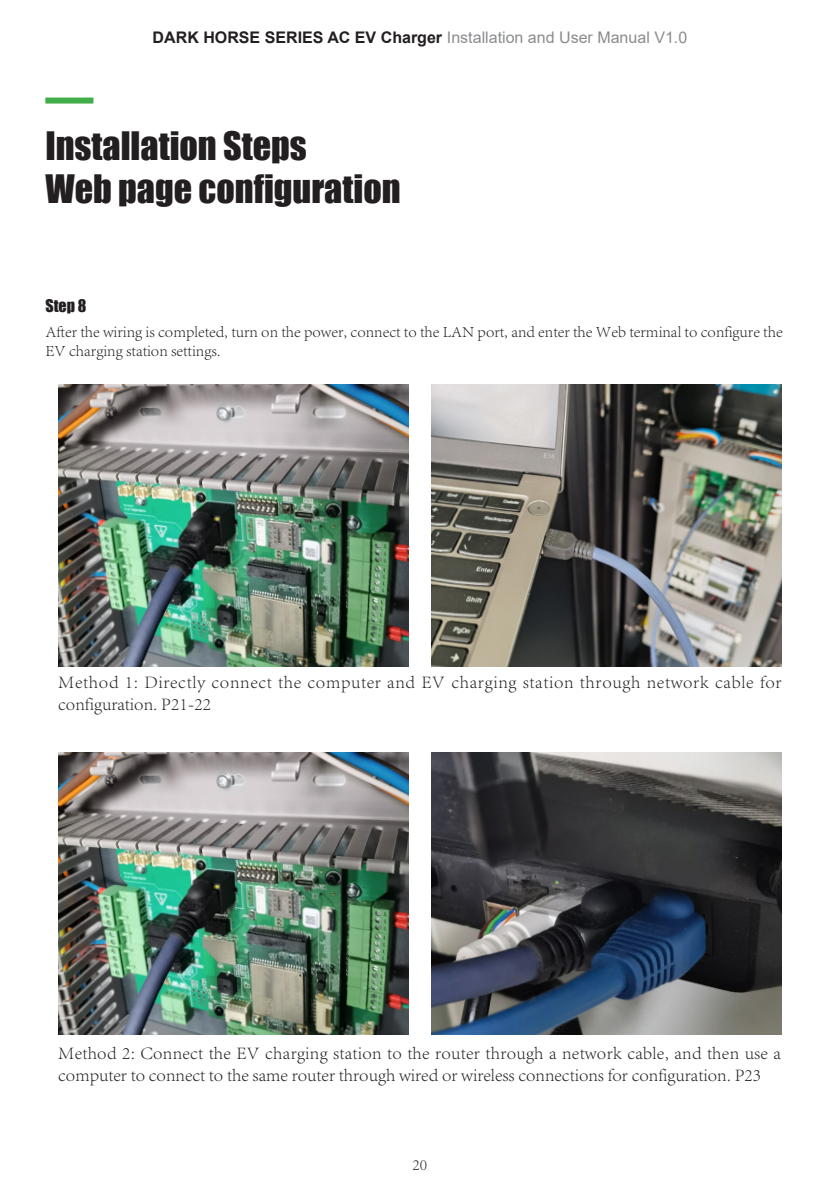
<style>
.page{position:relative;width:840px;height:1191px;background:#fff}
.page>*{position:absolute;margin:0;border:0;box-sizing:border-box;transform-origin:0 0}
.t1{font:36px "Impact";color:#231f20}
.t2{font:300 18px/21.6px "Adobe Song Std";letter-spacing:.015em;color:#231f20}
.t3{font:300 18px/21.6px "Adobe Song Std";letter-spacing:.035em;color:#231f20}
.t4{font:300 16px/19.2px "Adobe Song Std";color:#231f20}
.t5{font:16px "Arial";color:#8a8c8f}
.t6{font:16px "Impact";color:#231f20}
.s1{font-weight:700;color:#231f20}
</style>
<div class="page">
<div style="left:45px;top:98px;width:48px;height:6px;background:#40ae49"></div>
<img style="left:58px;top:752px;width:350px;height:282px">
<img style="left:58px;top:384px;width:350px;height:283px">
<img style="left:431px;top:752px;width:350px;height:282px">
<img style="left:431px;top:384px;width:350px;height:283px">
<p class="t5" style="left:152px;top:26px;width:536px"><span class="s1">DARK HORSE SERIES AC EV Charger</span> Installation and User Manual V1.0</p>
<p class="t1" style="left:45px;top:118px;width:263px">Installation Steps</p>
<p class="t1" style="left:45px;top:161px;width:356px">Web page configuration</p>
<p class="t6" style="left:45px;top:293px;width:43px">Step 8</p>
<p class="t4" style="left:45px;top:322px;width:738px">After the wiring is completed, turn on the power, connect to the LAN port, and enter the Web terminal to configure the<br>EV charging station settings.</p>
<p class="t3" style="left:58px;top:671px;width:724px">Method 1: Directly connect the computer and EV charging station through network cable for configuration. P21-22</p>
<p class="t2" style="left:58px;top:1042px;width:724px">Method 2: Connect the EV charging station to the router through a network cable, and then use a computer to connect to the same router through wired or wireless connections for configuration. P23</p>
<p class="t4" style="left:412px;top:1155px;width:16px">20</p>
</div>
